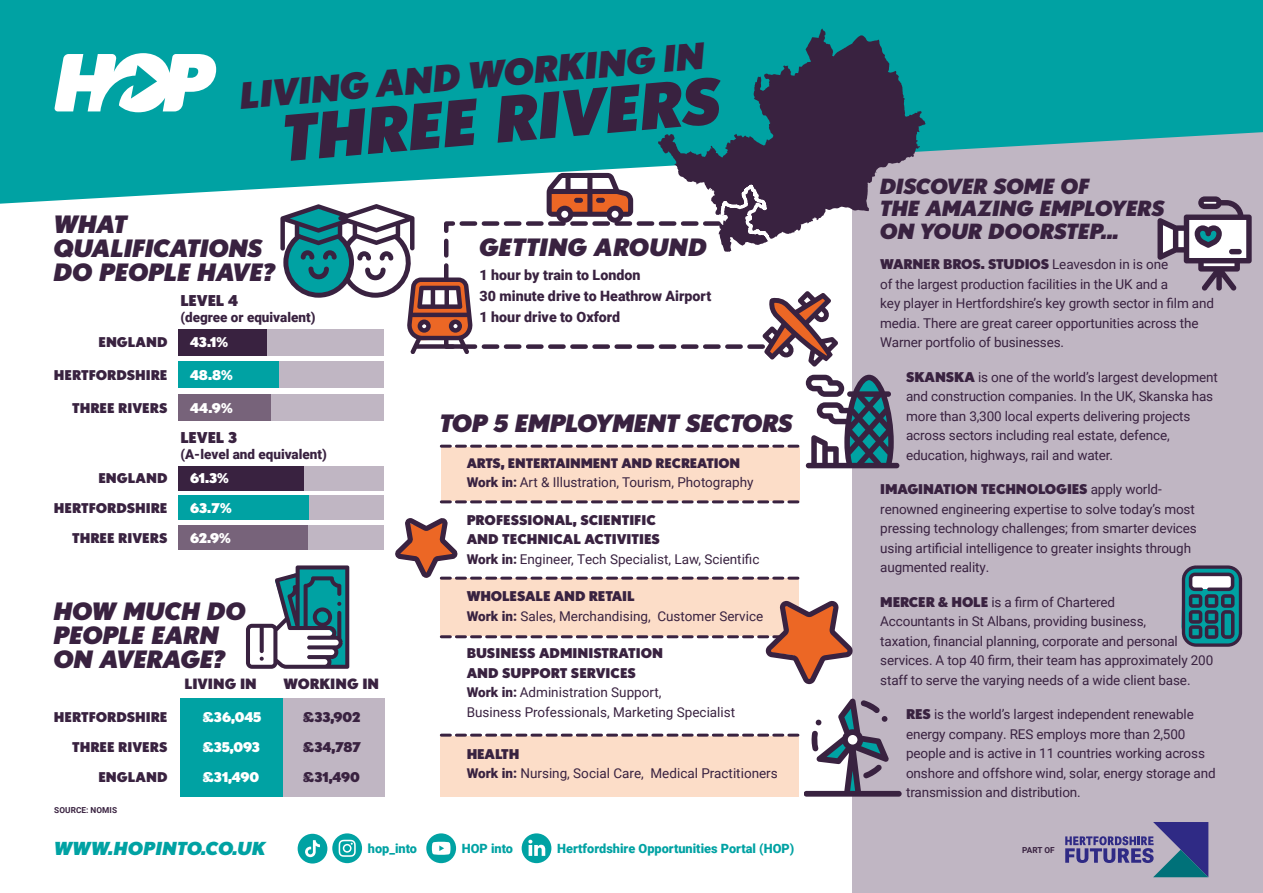
<style>
.page{position:relative;width:1263px;height:893px;background:#fff}
.page>*{position:absolute;margin:0;border:0;box-sizing:border-box;transform-origin:0 0}
.t1{font:italic 900 63px "Nobel";color:#392240}
.t2{font:italic 900 36px "Nobel";color:#392240}
.t3{font:italic 900 24px/24px "Nobel";letter-spacing:-.01em;color:#392240}
.t4{font:italic 900 21px/22.5px "Nobel";letter-spacing:-.01em;color:#392240}
.t5{font:italic 900 18px "Nobel";letter-spacing:.01em;color:#00a2a3}
.t6{font:900 15px "Nobel";letter-spacing:-.01em;color:#392240}
.t7{font:900 14.25px/21px "Roboto";color:#392240}
.t8{font:900 14.25px "Nobel";color:#392240}
.t9{font:13.5px/19.5px "Roboto";letter-spacing:-.01em;color:#392240}
.t10{font:900 13.5px/19.5px "Nobel";color:#392240}
.t11{font:900 13.5px "Nobel";color:#fff}
.t12{font:900 13.5px "Roboto";color:#392240}
.t13{font:900 13.2px "Nobel";letter-spacing:-.01em;color:#392240}
.t14{font:900 12.75px "Roboto";color:#00a2a3}
.t15{font:700 8.25px "Roboto";letter-spacing:.015em;color:#392240}
.s1{font-weight:900}
.s2{font-family:"Roboto";font-weight:400}
.s3{font-family:"Nobel";font-weight:900}
</style>
<div class="page">
<div style="left:441px;top:447px;width:358px;height:53px;background:#fcddc8"></div>
<div style="left:283px;top:698px;width:102px;height:98px;background:#c0b6c3"></div>
<div style="left:180px;top:698px;width:103px;height:98px;background:#00a2a3"></div>
<div style="left:853px;top:0;width:410px;height:893px;background:#c0b6c3"></div>
<svg style="left:0;top:0;width:1263px;height:204px;background:#18a5a7"></svg>
<svg style="left:246px;top:565px;width:103px;height:104px"></svg>
<div style="left:178px;top:329px;width:205px;height:26px;background:#c0b6c3"></div>
<div style="left:178px;top:329px;width:88px;height:26px;background:#392240"></div>
<div style="left:178px;top:361px;width:205px;height:27px;background:#c0b6c3"></div>
<div style="left:178px;top:361px;width:100px;height:27px;background:#00a2a3"></div>
<div style="left:178px;top:394px;width:205px;height:26px;background:#c0b6c3"></div>
<div style="left:178px;top:394px;width:92px;height:26px;background:#77637a"></div>
<div style="left:178px;top:466px;width:205px;height:24px;background:#c0b6c3"></div>
<div style="left:178px;top:466px;width:126px;height:24px;background:#392240"></div>
<div style="left:178px;top:496px;width:205px;height:24px;background:#c0b6c3"></div>
<div style="left:178px;top:496px;width:131px;height:24px;background:#00a2a3"></div>
<div style="left:178px;top:525px;width:205px;height:25px;background:#c0b6c3"></div>
<div style="left:178px;top:525px;width:129px;height:25px;background:#77637a"></div>
<svg style="left:441px;top:445px;width:357px;height:3px"></svg>
<svg style="left:441px;top:500px;width:357px;height:3px"></svg>
<div style="left:440px;top:578px;width:359px;height:57px;background:#fcddc8"></div>
<div style="left:440px;top:736px;width:358px;height:60px;background:#fcddc8"></div>
<svg style="left:441px;top:734px;width:357px;height:3px"></svg>
<svg style="left:395px;top:518px;width:403px;height:62px"></svg>
<svg style="left:441px;top:600px;width:412px;height:84px"></svg>
<svg style="left:54px;top:53px;width:162px;height:59px"></svg>
<svg style="left:298px;top:833px;width:64px;height:30px"></svg>
<svg style="left:426px;top:833px;width:30px;height:30px"></svg>
<svg style="left:522px;top:833px;width:29px;height:30px"></svg>
<svg style="left:658px;top:29px;width:267px;height:223px;background:#366c7c"></svg>
<svg style="left:280px;top:173px;width:558px;height:194px"></svg>
<svg style="left:806px;top:375px;width:93px;height:93px"></svg>
<svg style="left:1157px;top:196px;width:95px;height:95px"></svg>
<div style="left:1229px;top:249px;width:13px;height:5px;background:#392240;border-radius:3px"></div>
<svg style="left:804px;top:699px;width:97px;height:97px"></svg>
<svg style="left:1181px;top:569px;width:57px;height:74px;background:#367986"></svg>
<div style="left:1182px;top:565px;width:60px;height:82px;border:3px solid #392240;border-radius:13px"></div>
<svg style="left:1065px;top:822px;width:143px;height:55px"></svg>
<h2 class="t2" style="left:238px;top:74px;width:468px;rotate:-5deg">LIVING AND WORKING IN</h2>
<h1 class="t1" style="left:279px;top:101px;width:442px;rotate:-5deg">THREE RIVERS</h1>
<h3 class="t3" style="left:54px;top:211px;width:223px">WHAT<br>QUALIFICATIONS<br>DO PEOPLE HAVE?</h3>
<p class="t6" style="left:180px;top:291px;width:59px">LEVEL 4</p>
<p class="t12" style="left:180px;top:308px;width:137px">(degree or equivalent)</p>
<p class="t10" style="left:98px;top:332px;width:71px">ENGLAND</p>
<p class="t11" style="left:190px;top:334px;width:40px">43.1%</p>
<p class="t10" style="left:54px;top:365px;width:115px">HERTFORDSHIRE</p>
<p class="t11" style="left:190px;top:367px;width:44px">48.8%</p>
<p class="t10" style="left:72px;top:398px;width:97px">THREE RIVERS</p>
<p class="t11" style="left:190px;top:400px;width:44px">44.9%</p>
<p class="t6" style="left:180px;top:428px;width:58px">LEVEL 3</p>
<p class="t12" style="left:180px;top:445px;width:148px">(A-level and equivalent)</p>
<p class="t10" style="left:98px;top:468px;width:71px">ENGLAND</p>
<p class="t11" style="left:190px;top:470px;width:40px">61.3%</p>
<p class="t10" style="left:54px;top:498px;width:115px">HERTFORDSHIRE</p>
<p class="t11" style="left:190px;top:500px;width:43px">63.7%</p>
<p class="t10" style="left:72px;top:528px;width:97px">THREE RIVERS</p>
<p class="t11" style="left:190px;top:530px;width:42px">62.9%</p>
<h3 class="t3" style="left:54px;top:599px;width:194px">HOW MUCH DO<br>PEOPLE EARN<br>ON AVERAGE?</h3>
<p class="t8" style="left:184px;top:675px;width:74px">LIVING IN</p>
<p class="t8" style="left:283px;top:675px;width:97px">WORKING IN</p>
<p class="t10" style="left:54px;top:707px;width:115px">HERTFORDSHIRE</p>
<p class="t11" style="left:202px;top:709px;width:60px">£36,045</p>
<p class="t10" style="left:303px;top:707px;width:59px">£33,902</p>
<p class="t10" style="left:72px;top:737px;width:97px">THREE RIVERS</p>
<p class="t11" style="left:202px;top:739px;width:59px">£35,093</p>
<p class="t10" style="left:303px;top:737px;width:60px">£34,787</p>
<p class="t10" style="left:98px;top:767px;width:71px">ENGLAND</p>
<p class="t11" style="left:202px;top:769px;width:59px">£31,490</p>
<p class="t10" style="left:303px;top:767px;width:59px">£31,490</p>
<p class="t15" style="left:54px;top:804px;width:65px">SOURCE: NOMIS</p>
<h3 class="t3" style="left:479px;top:235px;width:229px">GETTING AROUND</h3>
<p class="t7" style="left:479px;top:264px;width:233px">1 hour by train to London<br>30 minute drive to Heathrow Airport<br>1 hour drive to Oxford</p>
<h3 class="t3" style="left:440px;top:411px;width:355px">TOP 5 EMPLOYMENT SECTORS</h3>
<p class="t13" style="left:467px;top:455px;width:275px">ARTS, ENTERTAINMENT AND RECREATION</p>
<p class="t9" style="left:467px;top:472px;width:288px"><span class="s1">Work in:</span> Art &amp; Illustration, Tourism, Photography</p>
<p class="t10" style="left:467px;top:510px;width:195px">PROFESSIONAL, SCIENTIFIC<br>AND TECHNICAL ACTIVITIES</p>
<p class="t9" style="left:467px;top:549px;width:294px"><span class="s1">Work in:</span> Engineer, Tech Specialist, Law, Scientific</p>
<p class="t10" style="left:467px;top:586px;width:169px">WHOLESALE AND RETAIL</p>
<p class="t9" style="left:467px;top:606px;width:298px"><span class="s1">Work in:</span> Sales, Merchandising, Customer Service</p>
<p class="t10" style="left:467px;top:643px;width:198px">BUSINESS ADMINISTRATION<br>AND SUPPORT SERVICES</p>
<p class="t9" style="left:467px;top:682px;width:270px"><span class="s1">Work in:</span> Administration Support,<br>Business Professionals, Marketing Specialist</p>
<p class="t10" style="left:467px;top:744px;width:54px">HEALTH</p>
<p class="t9" style="left:467px;top:763px;width:313px"><span class="s1">Work in:</span> Nursing, Social Care, Medical Practitioners</p>
<h3 class="t4" style="left:880px;top:174px;width:286px">DISCOVER SOME OF<br>THE AMAZING EMPLOYERS<br>ON YOUR DOORSTEP...</h3>
<p class="t10" style="left:880px;top:254px;width:289px">WARNER BROS. STUDIOS <span class="s2">Leavesdon in is one</span></p>
<p class="t9" style="left:880px;top:274px;width:335px">of the largest production facilities in the UK and a<br>key player in Hertfordshire’s key growth sector in film and media. There are great career opportunities across the Warner portfolio of businesses.</p>
<p class="t9" style="left:906px;top:367px;width:313px"><span class="s3">SKANSKA</span> is one of the world’s largest development and construction companies. In the UK, Skanska has more than 3,300 local experts delivering projects across sectors including real estate, defence, education, highways, rail and water.</p>
<p class="t10" style="left:880px;top:479px;width:283px">IMAGINATION TECHNOLOGIES <span class="s2">apply world-</span></p>
<p class="t9" style="left:880px;top:499px;width:318px">renowned engineering expertise to solve today’s most pressing technology challenges; from smarter devices using artificial intelligence to greater insights through augmented reality.</p>
<p class="t9" style="left:880px;top:592px;width:335px"><span class="s3">MERCER &amp; HOLE</span> is a firm of Chartered<br>Accountants in St Albans, providing business,<br>taxation, financial planning, corporate and personal services. A top 40 firm, their team has approximately 200 staff to serve the varying needs of a wide client base.</p>
<p class="t9" style="left:906px;top:704px;width:311px"><span class="s3">RES</span> is the world’s largest independent renewable energy company. RES employs more than 2,500 people and is active in 11 countries working across onshore and offshore wind, solar, energy storage and transmission and distribution.</p>
<h3 class="t5" style="left:54px;top:837px;width:213px">WWW.HOPINTO.CO.UK</h3>
<p class="t14" style="left:368px;top:840px;width:51px">hop_into</p>
<p class="t14" style="left:462px;top:840px;width:53px">HOP into</p>
<p class="t14" style="left:557px;top:840px;width:239px">Hertfordshire Opportunities Portal (HOP)</p>
<p class="t15" style="left:1022px;top:844px;width:34px">PART OF</p>
</div>
